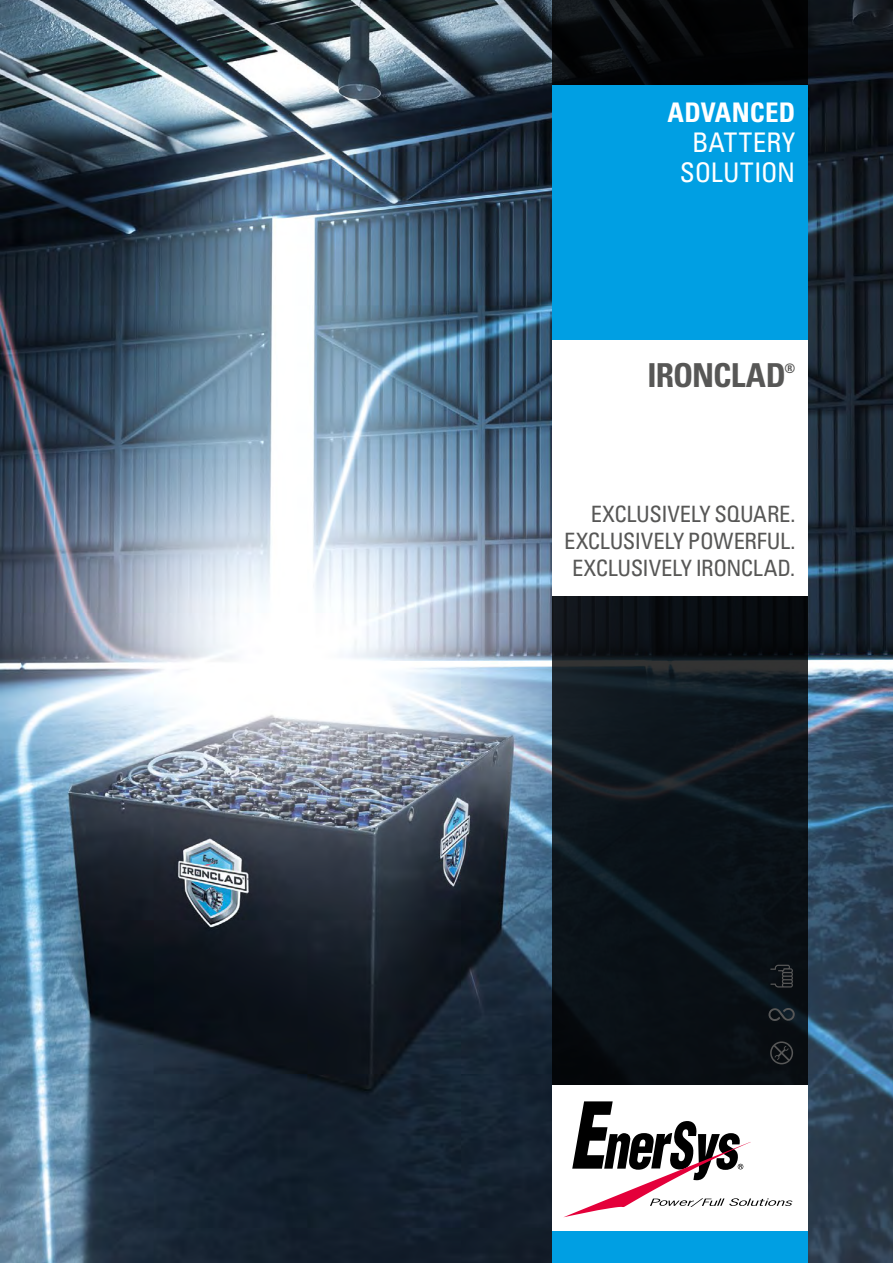
<style>
.page{position:relative;width:893px;height:1263px;background:#fff}
.page>*{position:absolute;margin:0;border:0;box-sizing:border-box;transform-origin:0 0}
.t1{font:700 condensed 33px "Univers";letter-spacing:-.03em;color:#575756}
.t2{font:condensed 27px/30px "Univers";letter-spacing:.005em;color:#fff;text-align:center}
.t3{font:700 condensed 27px "Univers";letter-spacing:.005em;color:#fff}
.t4{font:condensed 22.5px/27px "Univers";letter-spacing:-.015em;color:#575756;text-align:right}
.t5{font:700 condensed 13.05px "Univers";color:#575756}
</style>
<div class="page">
<img style="left:0;top:0;width:893px;height:1263px">
<svg style="left:553px;top:0;width:255px;height:1086px;background:#0c1218"></svg>
<div style="left:553px;top:85px;width:255px;height:255px;background:#009fe3"></div>
<div style="left:553px;top:1231px;width:255px;height:32px;background:#009fe3"></div>
<div style="left:553px;top:340px;width:255px;height:255px;background:#fff"></div>
<div style="left:553px;top:1086px;width:255px;height:145px;background:#fff"></div>
<svg style="left:770px;top:1041px;width:23px;height:23px"></svg>
<svg style="left:768px;top:1007px;width:27px;height:14px"></svg>
<svg style="left:770px;top:965px;width:23px;height:22px"></svg>
<svg style="left:564px;top:1101px;width:229px;height:116px"></svg>
<p class="t3" style="left:667px;top:96px;width:129px">ADVANCED</p>
<p class="t2" style="left:680px;top:127px;width:117px">BATTERY<br>SOLUTION</p>
<h1 class="t1" style="left:647px;top:355px;width:140px">IRONCLAD</h1>
<p class="t5" style="left:784px;top:361px;width:12px">®</p>
<p class="t4" style="left:564px;top:500px;width:233px">EXCLUSIVELY SQUARE.<br>EXCLUSIVELY POWERFUL.<br>EXCLUSIVELY IRONCLAD.</p>
</div>
